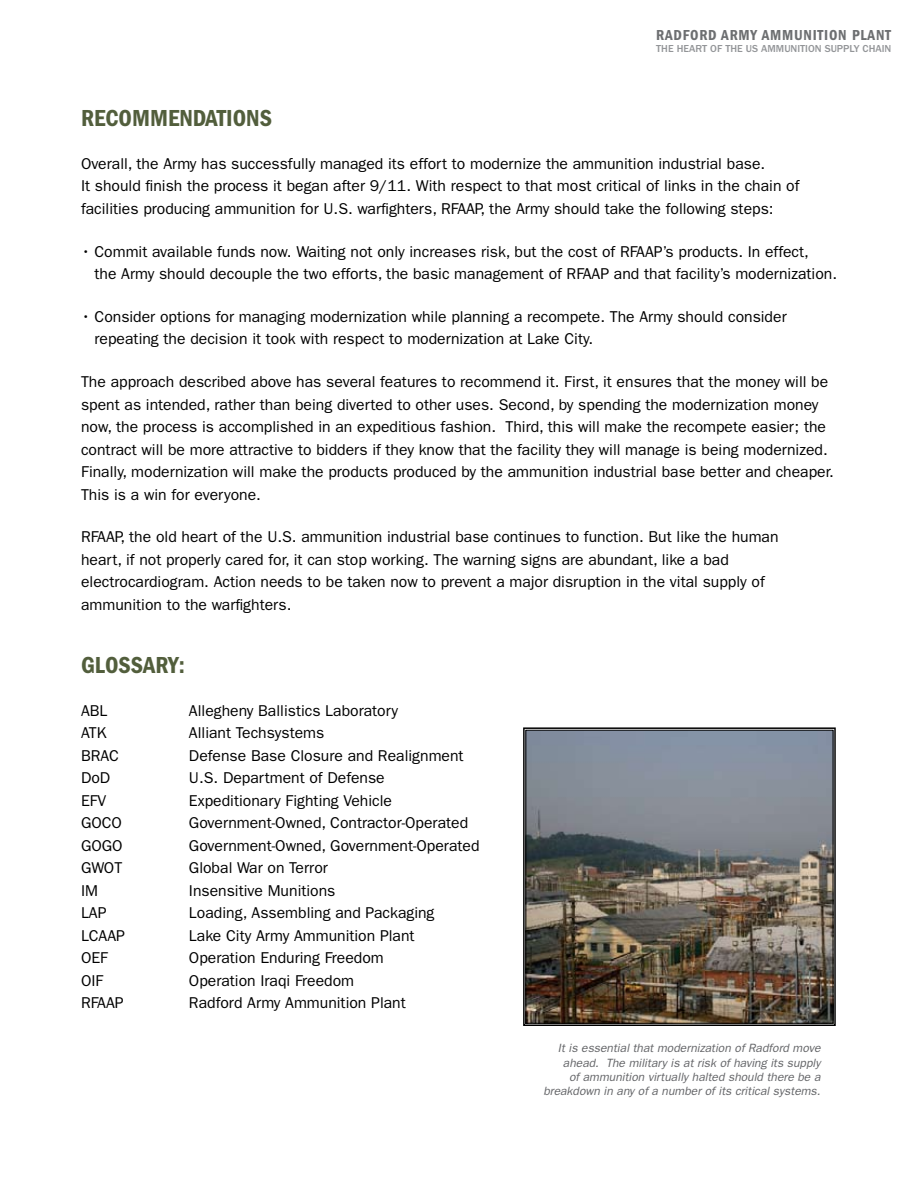
<style>
.page{position:relative;width:918px;height:1188px;background:#fff}
.page>*{position:absolute;margin:0;border:0;box-sizing:border-box;transform-origin:0 0}
.t1{font:600 condensed 24px "Franklin Gothic";color:#525e3c}
.t2{font:15.75px/22.5px "Franklin Gothic";color:#000}
.t3{font:600 condensed 15px "Franklin Gothic";letter-spacing:.05em;color:#6d6f71}
.t4{font:italic 12px/14.4px "Franklin Gothic";color:#636467;text-align:right}
.t5{font:500 10.5px "Franklin Gothic";color:#939598}
</style>
<div class="page">
<img style="left:523px;top:727px;width:313px;height:299px">
<div style="left:526px;top:730px;width:307px;height:294px;border:1px solid #000"></div>
<p class="t3" style="left:656px;top:26px;width:236px">RADFORD ARMY AMMUNITION PLANT</p>
<p class="t5" style="left:656px;top:43px;width:237px">THE HEART OF THE US AMMUNITION SUPPLY CHAIN</p>
<h1 class="t1" style="left:81px;top:104px;width:52px">RECOMMENDATIONS</h1>
<p class="t2" style="left:81px;top:152px;width:720px">Overall, the Army has successfully managed its effort to modernize the ammunition industrial base.<br>It should finish the process it began after 9/11. With respect to that most critical of links in the chain of facilities producing ammunition for U.S. warfighters, RFAAP, the Army should take the following steps:</p>
<p class="t2" style="left:94px;top:240px;width:744px;text-indent:-13px">• Commit available funds now. Waiting not only increases risk, but the cost of RFAAP’s products. In effect,<br>the Army should decouple the two efforts, the basic management of RFAAP and that facility’s modernization.</p>
<p class="t2" style="left:95px;top:305px;width:694px;text-indent:-13px">• Consider options for managing modernization while planning a recompete. The Army should consider repeating the decision it took with respect to modernization at Lake City.</p>
<p class="t2" style="left:81px;top:371px;width:754px">The approach described above has several features to recommend it. First, it ensures that the money will be spent as intended, rather than being diverted to other uses. Second, by spending the modernization money now, the process is accomplished in an expeditious fashion. Third, this will make the recompete easier; the contract will be more attractive to bidders if they know that the facility they will manage is being modernized.<br>Finally, modernization will make the products produced by the ammunition industrial base better and cheaper.<br>This is a win for everyone.</p>
<p class="t2" style="left:81px;top:526px;width:699px">RFAAP, the old heart of the U.S. ammunition industrial base continues to function. But like the human heart, if not properly cared for, it can stop working. The warning signs are abundant, like a bad electrocardiogram. Action needs to be taken now to prevent a major disruption in the vital supply of ammunition to the warfighters.</p>
<h1 class="t1" style="left:81px;top:651px;width:14px">GLOSSARY</h1>
<h1 class="t1" style="left:179px;top:651px;width:8px">:</h1>
<p class="t2" style="left:81px;top:699px;width:28px">ABL</p>
<p class="t2" style="left:189px;top:699px;width:211px">Allegheny Ballistics Laboratory</p>
<p class="t2" style="left:81px;top:722px;width:27px">ATK</p>
<p class="t2" style="left:189px;top:722px;width:137px">Alliant Techsystems</p>
<p class="t2" style="left:81px;top:744px;width:39px">BRAC</p>
<p class="t2" style="left:189px;top:744px;width:276px">Defense Base Closure and Realignment</p>
<p class="t2" style="left:81px;top:767px;width:31px">DoD</p>
<p class="t2" style="left:189px;top:767px;width:197px">U.S. Department of Defense</p>
<p class="t2" style="left:81px;top:789px;width:27px">EFV</p>
<p class="t2" style="left:189px;top:789px;width:205px">Expeditionary Fighting Vehicle</p>
<p class="t2" style="left:81px;top:812px;width:42px">GOCO</p>
<p class="t2" style="left:189px;top:812px;width:281px">Government-Owned, Contractor-Operated</p>
<p class="t2" style="left:81px;top:834px;width:43px">GOGO</p>
<p class="t2" style="left:189px;top:834px;width:292px">Government-Owned, Government-Operated</p>
<p class="t2" style="left:81px;top:857px;width:43px">GWOT</p>
<p class="t2" style="left:189px;top:857px;width:140px">Global War on Terror</p>
<p class="t2" style="left:81px;top:879px;width:19px">IM</p>
<p class="t2" style="left:189px;top:879px;width:148px">Insensitive Munitions</p>
<p class="t2" style="left:81px;top:902px;width:27px">LAP</p>
<p class="t2" style="left:189px;top:902px;width:247px">Loading, Assembling and Packaging</p>
<p class="t2" style="left:81px;top:924px;width:46px">LCAAP</p>
<p class="t2" style="left:189px;top:924px;width:227px">Lake City Army Ammunition Plant</p>
<p class="t2" style="left:81px;top:947px;width:28px">OEF</p>
<p class="t2" style="left:189px;top:947px;width:196px">Operation Enduring Freedom</p>
<p class="t2" style="left:81px;top:969px;width:24px">OIF</p>
<p class="t2" style="left:189px;top:969px;width:167px">Operation Iraqi Freedom</p>
<p class="t2" style="left:81px;top:992px;width:44px">RFAAP</p>
<p class="t2" style="left:189px;top:992px;width:218px">Radford Army Ammunition Plant</p>
<p class="t4" style="left:543px;top:1041px;width:279px">It is essential that modernization of Radford move ahead. The military is at risk of having its supply<br>of ammunition virtually halted should there be a breakdown in any of a number of its critical systems.</p>
</div>
